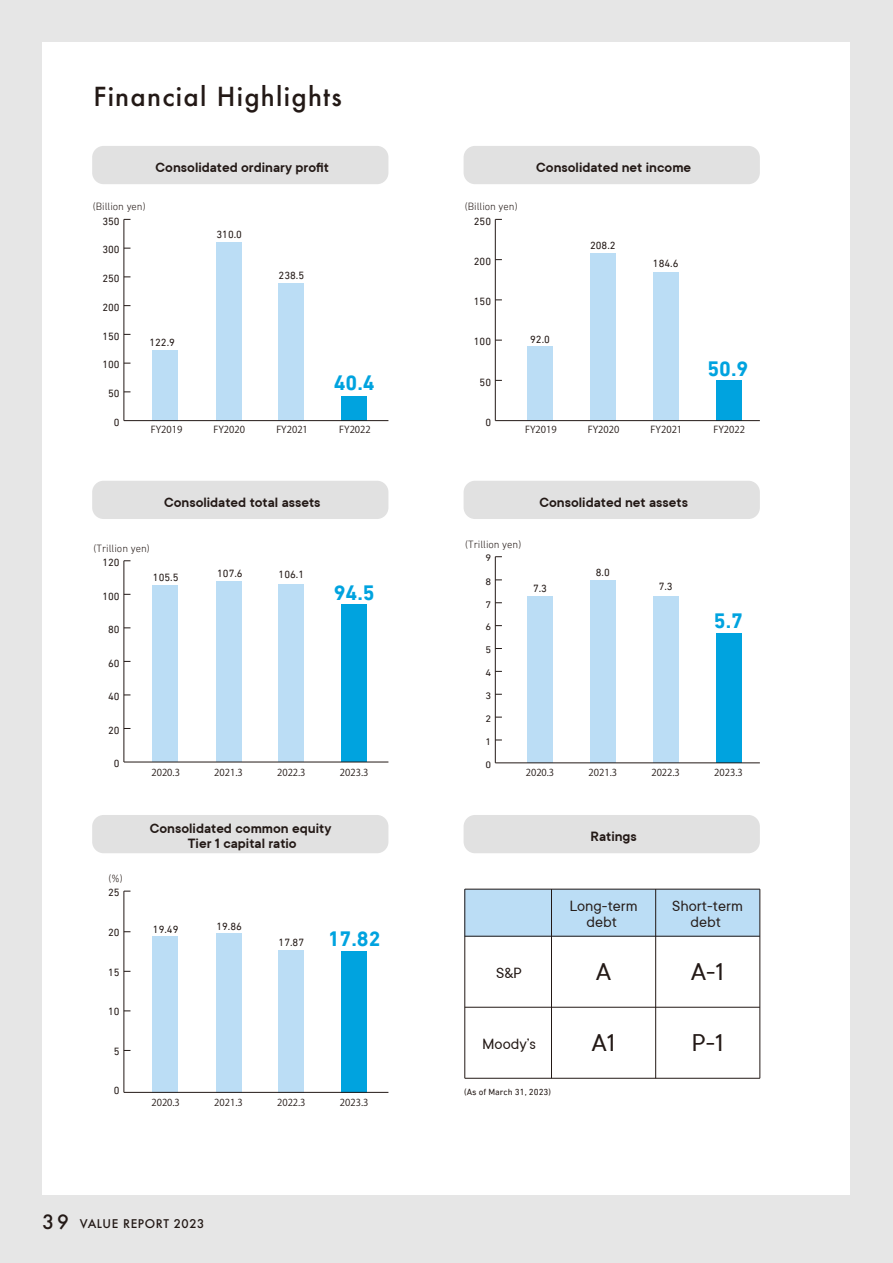
<style>
.page{position:relative;width:893px;height:1263px;background:#e6e6e6}
.page>*{position:absolute;margin:0;border:0;box-sizing:border-box;transform-origin:0 0}
.t1{font:27px "TT Commons";color:#231916}
.t2{font:500 25.5px "Futura";letter-spacing:.05em;color:#231916}
.t3{font:700 21.3px "DIN Next LT Pro";color:#00a3df}
.t4{font:16.5px/16.5px "TT Commons";color:#271e1b;text-align:center}
.t5{font:16.5px "TT Commons";color:#231916}
.t6{font:600 15px/15px "TT Commons";color:#231916;text-align:center}
.t7{font:500 11.7px "Futura";letter-spacing:.05em;color:#231916}
.t8{font:10.65px "DIN Next LT Pro";color:#231916}
.t9{font:300 10.65px "DIN Next LT Pro";color:#231916}
.t10{font:9.6px "ATC 4131522 b 44494 e 52";color:#231916}
.t11{font:9.6px "DIN Next LT Pro";color:#231916;scale:1.1 1}
.t12{font:9px "DIN Next LT Pro";color:#231916}
.s1{font-weight:700;font-size:21.3px;color:#00a3df}
.s2{font-size:19.2px}
</style>
<div class="page">
<div style="left:43px;top:43px;width:807px;height:1152px;background:#fff"></div>
<div style="left:92px;top:146px;width:296px;height:38px;background:#e1e1e1;border-radius:11px"></div>
<div style="left:465px;top:889px;width:295px;height:47px;background:#bbddf5"></div>
<div style="left:279px;top:283px;width:25px;height:138px;background:#bbddf5"></div>
<div style="left:341px;top:396px;width:26px;height:25px;background:#00a3df"></div>
<div style="left:216px;top:242px;width:26px;height:179px;background:#bbddf5"></div>
<div style="left:152px;top:350px;width:25px;height:71px;background:#bbddf5"></div>
<hr style="left:124px;top:219px;width:1px;height:202px;background:#231916">
<hr style="left:124px;top:420px;width:264px;height:1px;background:#231916">
<div style="left:653px;top:272px;width:25px;height:149px;background:#bbddf5"></div>
<div style="left:716px;top:380px;width:25px;height:41px;background:#00a3df"></div>
<div style="left:590px;top:253px;width:26px;height:168px;background:#bbddf5"></div>
<div style="left:527px;top:347px;width:26px;height:74px;background:#bbddf5"></div>
<hr style="left:495px;top:219px;width:1px;height:202px;background:#231916">
<hr style="left:495px;top:420px;width:265px;height:1px;background:#231916">
<hr style="left:124px;top:561px;width:1px;height:201px;background:#231916">
<div style="left:279px;top:584px;width:25px;height:178px;background:#bbddf5"></div>
<div style="left:341px;top:605px;width:26px;height:157px;background:#00a3df"></div>
<div style="left:216px;top:582px;width:26px;height:180px;background:#bbddf5"></div>
<div style="left:152px;top:585px;width:25px;height:177px;background:#bbddf5"></div>
<hr style="left:124px;top:762px;width:264px;height:1px;background:#231916">
<div style="left:279px;top:950px;width:25px;height:142px;background:#bbddf5"></div>
<div style="left:341px;top:951px;width:26px;height:141px;background:#00a3df"></div>
<div style="left:216px;top:933px;width:26px;height:159px;background:#bbddf5"></div>
<div style="left:152px;top:936px;width:25px;height:156px;background:#bbddf5"></div>
<hr style="left:124px;top:1092px;width:264px;height:1px;background:#231916">
<hr style="left:124px;top:891px;width:1px;height:201px;background:#231916">
<hr style="left:495px;top:557px;width:1px;height:206px;background:#231916">
<div style="left:653px;top:596px;width:25px;height:167px;background:#bbddf5"></div>
<div style="left:716px;top:633px;width:25px;height:130px;background:#00a3df"></div>
<div style="left:590px;top:580px;width:26px;height:183px;background:#bbddf5"></div>
<div style="left:527px;top:596px;width:26px;height:167px;background:#bbddf5"></div>
<hr style="left:495px;top:763px;width:265px;height:1px;background:#231916">
<div style="left:464px;top:146px;width:296px;height:38px;background:#e1e1e1;border-radius:11px"></div>
<div style="left:92px;top:481px;width:296px;height:38px;background:#e1e1e1;border-radius:11px"></div>
<div style="left:464px;top:481px;width:296px;height:38px;background:#e1e1e1;border-radius:11px"></div>
<div style="left:92px;top:815px;width:296px;height:38px;background:#e1e1e1;border-radius:11px"></div>
<div style="left:464px;top:815px;width:296px;height:38px;background:#e1e1e1;border-radius:11px"></div>
<hr style="left:465px;top:889px;width:295px;height:1px;background:#231916">
<hr style="left:465px;top:936px;width:295px;height:1px;background:#231916">
<hr style="left:465px;top:1007px;width:295px;height:1px;background:#231916">
<hr style="left:465px;top:1078px;width:295px;height:1px;background:#231916">
<hr style="left:551px;top:889px;width:1px;height:189px;background:#231916">
<hr style="left:655px;top:889px;width:1px;height:189px;background:#231916">
<hr style="left:760px;top:889px;width:1px;height:189px;background:#231916">
<hr style="left:465px;top:889px;width:1px;height:189px;background:#231916">
<h2 class="t2" style="left:93px;top:79px;width:250px">Financial Highlights</h2>
<p class="t6" style="left:156px;top:159px;width:175px">Consolidated ordinary profit</p>
<p class="t6" style="left:536px;top:159px;width:157px">Consolidated net income</p>
<p class="t9" style="left:93px;top:200px;width:54px">(Billion yen)</p>
<p class="t9" style="left:465px;top:200px;width:54px">(Billion yen)</p>
<p class="t8" style="left:102px;top:215px;width:19px">350</p>
<p class="t8" style="left:474px;top:215px;width:19px">250</p>
<p class="t8" style="left:216px;top:229px;width:27px">310.0</p>
<p class="t8" style="left:102px;top:244px;width:19px">300</p>
<p class="t8" style="left:590px;top:240px;width:27px">208.2</p>
<p class="t8" style="left:474px;top:255px;width:19px">200</p>
<p class="t8" style="left:653px;top:258px;width:27px">184.6</p>
<p class="t8" style="left:102px;top:272px;width:19px">250</p>
<p class="t8" style="left:279px;top:269px;width:27px">238.5</p>
<p class="t8" style="left:102px;top:301px;width:19px">200</p>
<p class="t8" style="left:474px;top:295px;width:19px">150</p>
<p class="t8" style="left:102px;top:330px;width:19px">150</p>
<p class="t8" style="left:149px;top:336px;width:27px">122.9</p>
<p class="t8" style="left:474px;top:336px;width:19px">100</p>
<p class="t8" style="left:530px;top:333px;width:21px">92.0</p>
<p class="t8" style="left:102px;top:359px;width:19px">100</p>
<p class="t8" style="left:108px;top:387px;width:13px">50</p>
<h3 class="t3" style="left:334px;top:371px;width:42px">40.4</h3>
<p class="t8" style="left:480px;top:376px;width:13px">50</p>
<h3 class="t3" style="left:707px;top:356px;width:42px">50.9</h3>
<p class="t8" style="left:114px;top:416px;width:7px">0</p>
<p class="t10" style="left:151px;top:424px;width:33px">FY2019</p>
<p class="t10" style="left:213px;top:424px;width:33px">FY2020</p>
<p class="t10" style="left:276px;top:424px;width:33px">FY2021</p>
<p class="t10" style="left:339px;top:424px;width:33px">FY2022</p>
<p class="t8" style="left:485px;top:416px;width:7px">0</p>
<p class="t10" style="left:525px;top:424px;width:33px">FY2019</p>
<p class="t10" style="left:588px;top:424px;width:33px">FY2020</p>
<p class="t10" style="left:651px;top:424px;width:33px">FY2021</p>
<p class="t10" style="left:713px;top:424px;width:33px">FY2022</p>
<p class="t6" style="left:164px;top:494px;width:158px">Consolidated total assets</p>
<p class="t6" style="left:539px;top:494px;width:150px">Consolidated net assets</p>
<p class="t9" style="left:94px;top:542px;width:58px">(Trillion yen)</p>
<p class="t8" style="left:102px;top:556px;width:19px">120</p>
<p class="t9" style="left:465px;top:538px;width:58px">(Trillion yen)</p>
<p class="t11" style="left:485px;top:553px;width:7px">9</p>
<p class="t8" style="left:102px;top:590px;width:19px">100</p>
<p class="t8" style="left:153px;top:571px;width:27px">105.5</p>
<p class="t8" style="left:217px;top:568px;width:27px">107.6</p>
<p class="t8" style="left:279px;top:568px;width:27px">106.1</p>
<h3 class="t3" style="left:334px;top:580px;width:42px">94.5</h3>
<p class="t11" style="left:485px;top:576px;width:7px">8</p>
<p class="t11" style="left:485px;top:599px;width:7px">7</p>
<p class="t8" style="left:533px;top:582px;width:16px">7.3</p>
<p class="t8" style="left:596px;top:566px;width:16px">8.0</p>
<p class="t8" style="left:659px;top:580px;width:16px">7.3</p>
<p class="t8" style="left:108px;top:623px;width:13px">80</p>
<p class="t11" style="left:485px;top:622px;width:7px">6</p>
<h3 class="t3" style="left:714px;top:608px;width:31px">5.7</h3>
<p class="t11" style="left:485px;top:644px;width:7px">5</p>
<p class="t8" style="left:108px;top:657px;width:13px">60</p>
<p class="t11" style="left:485px;top:667px;width:7px">4</p>
<p class="t8" style="left:108px;top:690px;width:13px">40</p>
<p class="t11" style="left:485px;top:690px;width:7px">3</p>
<p class="t11" style="left:485px;top:713px;width:7px">2</p>
<p class="t8" style="left:108px;top:724px;width:13px">20</p>
<p class="t11" style="left:485px;top:736px;width:7px">1</p>
<p class="t8" style="left:114px;top:757px;width:7px">0</p>
<p class="t10" style="left:151px;top:767px;width:30px">2020.3</p>
<p class="t10" style="left:214px;top:767px;width:30px">2021.3</p>
<p class="t10" style="left:277px;top:767px;width:30px">2022.3</p>
<p class="t10" style="left:340px;top:767px;width:30px">2023.3</p>
<p class="t11" style="left:485px;top:759px;width:7px">0</p>
<p class="t10" style="left:526px;top:767px;width:30px">2020.3</p>
<p class="t10" style="left:589px;top:767px;width:30px">2021.3</p>
<p class="t10" style="left:651px;top:767px;width:30px">2022.3</p>
<p class="t10" style="left:714px;top:767px;width:30px">2023.3</p>
<p class="t9" style="left:109px;top:872px;width:16px">(%)</p>
<p class="t8" style="left:108px;top:887px;width:13px">25</p>
<p class="t8" style="left:108px;top:926px;width:13px">20</p>
<p class="t8" style="left:108px;top:966px;width:13px">15</p>
<p class="t8" style="left:108px;top:1005px;width:13px">10</p>
<p class="t8" style="left:114px;top:1045px;width:7px">5</p>
<p class="t8" style="left:114px;top:1084px;width:7px">0</p>
<p class="t6" style="left:150px;top:820px;width:183px">Consolidated common equity<br>Tier 1 capital ratio</p>
<p class="t6" style="left:591px;top:828px;width:48px">Ratings</p>
<p class="t8" style="left:153px;top:923px;width:27px">19.49</p>
<p class="t8" style="left:216px;top:920px;width:27px">19.86</p>
<p class="t8" style="left:279px;top:937px;width:103px">17.87 <span class="s1">17.82</span></p>
<p class="t10" style="left:151px;top:1097px;width:30px">2020.3</p>
<p class="t10" style="left:214px;top:1097px;width:30px">2021.3</p>
<p class="t10" style="left:277px;top:1097px;width:30px">2022.3</p>
<p class="t10" style="left:340px;top:1097px;width:30px">2023.3</p>
<p class="t5" style="left:496px;top:962px;width:27px">S&amp;P</p>
<p class="t4" style="left:569px;top:897px;width:70px">Long-term debt</p>
<h1 class="t1" style="left:596px;top:955px;width:16px">A</h1>
<p class="t5" style="left:482px;top:1033px;width:56px">Moody’s</p>
<p class="t12" style="left:464px;top:1086px;width:88px">(As of March 31, 2023)</p>
<h1 class="t1" style="left:592px;top:1026px;width:25px">A1</h1>
<p class="t4" style="left:672px;top:897px;width:72px">Short-term debt</p>
<h1 class="t1" style="left:691px;top:955px;width:34px">A-1</h1>
<h1 class="t1" style="left:691px;top:1026px;width:34px">P-1</h1>
<p class="t7" style="left:43px;top:1216px;width:163px"><span class="s2">39</span> VALUE REPORT 2023</p>
</div>
